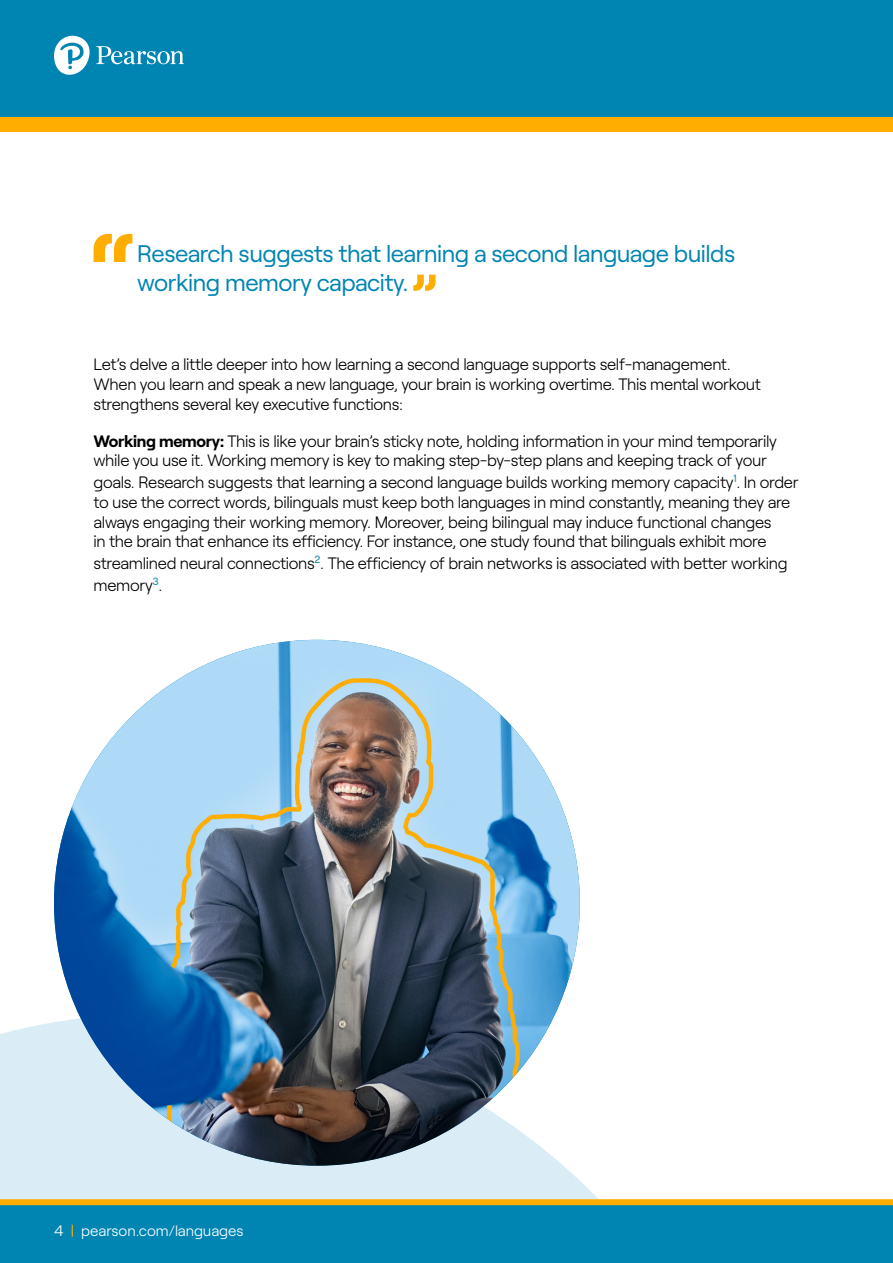
<style>
.page{position:relative;width:893px;height:1263px;background:#fff}
.page>*{position:absolute;margin:0;border:0;box-sizing:border-box;transform-origin:0 0}
.t1{font:24px/28.8px "Roobert";letter-spacing:-.02em;color:#0085b2}
.t2{font:300 16.5px/19.8px "Roobert";letter-spacing:-.02em;color:#000}
.t3{font:300 15px "Roobert";color:#fff}
.s1{font-weight:700}
.s2{font-weight:400;color:#ffae00}
</style>
<div class="page">
<div style="left:0;top:0;width:893px;height:132px;background:#ffae00"></div>
<div style="left:0;top:0;width:893px;height:117px;background:#0085b2"></div>
<svg style="left:54px;top:35px;width:130px;height:40px"></svg>
<svg style="left:0;top:1014px;width:598px;height:185px;fill:#daecf6"></svg>
<svg style="left:94px;top:234px;width:38px;height:28px"></svg>
<svg style="left:413px;top:275px;width:23px;height:16px"></svg>
<img style="left:54px;top:640px;width:526px;height:526px;border-radius:263px">
<div style="left:0;top:1203px;width:893px;height:60px;background:#0085b2"></div>
<div style="left:0;top:1199px;width:893px;height:6px;background:#ffae00"></div>
<h1 class="t1" style="left:137px;top:237px;width:600px">Research suggests that learning a second language builds working memory capacity.</h1>
<p class="t2" style="left:94px;top:353px;width:669px">Let’s delve a little deeper into how learning a second language supports self-management.<br>When you learn and speak a new language, your brain is working overtime. This mental workout strengthens several key executive functions:</p>
<p class="t2" style="left:94px;top:430px;width:685px"><span class="s1">Working memory:</span> This is like your brain’s sticky note, holding information in your mind temporarily while you use it. Working memory is key to making step-by-step plans and keeping track of your</p>
<p class="t2" style="left:94px;top:471px;width:707px">goals. Research suggests that learning a second language builds working memory capacity<sup>1</sup>. In order to use the correct words, bilinguals must keep both languages in mind constantly, meaning they are always engaging their working memory. Moreover, being bilingual may induce functional changes<br>in the brain that enhance its efficiency. For instance, one study found that bilinguals exhibit more</p>
<p class="t2" style="left:94px;top:551px;width:696px;line-height:21.6px">streamlined neural connections<sup>2</sup>. The efficiency of brain networks is associated with better working memory<sup>3</sup>.</p>
<p class="t3" style="left:54px;top:1220px;width:191px">4 <span class="s2">|</span> pearson.com/languages</p>
</div>
